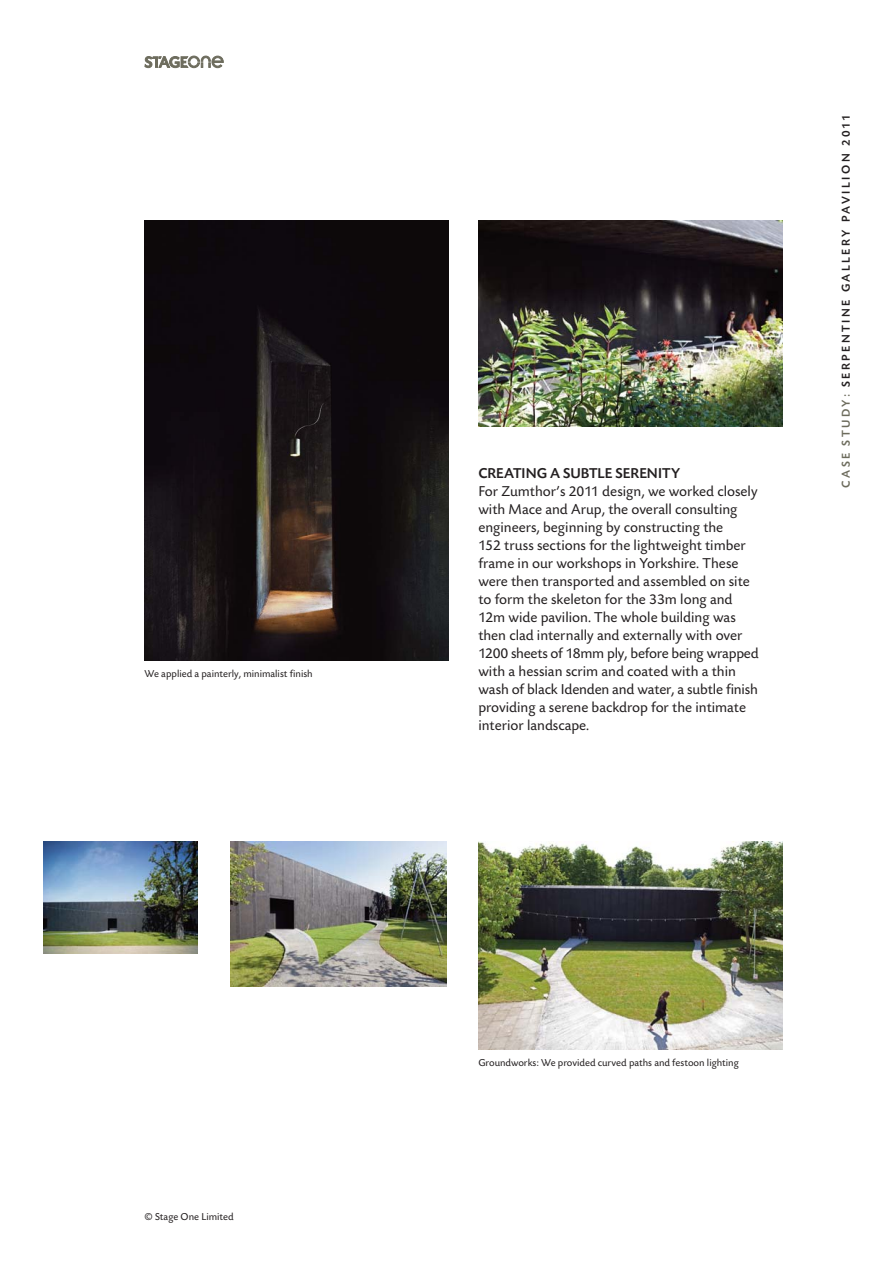
<style>
.page{position:relative;width:893px;height:1263px;background:#fff}
.page>*{position:absolute;margin:0;border:0;box-sizing:border-box;transform-origin:0 0}
.t1{font:15px/18px "Today Sans BEF";color:#231f20}
.t2{font:500 15px "Today Sans BEF";letter-spacing:-.005em;color:#231f20}
.t3{font:500 12px "Today Sans BEF";letter-spacing:.2em;color:#231f20}
.t4{font:10.5px "Today Sans BEF";color:#231f20}
.s1{color:#6d6c5d}
</style>
<div class="page">
<svg style="left:145px;top:56px;width:79px;height:12px"></svg>
<img style="left:145px;top:221px;width:304px;height:440px">
<img style="left:478px;top:221px;width:304px;height:205px">
<img style="left:230px;top:841px;width:216px;height:146px">
<img style="left:478px;top:841px;width:304px;height:208px">
<img style="left:44px;top:841px;width:153px;height:112px">
<p class="t4" style="left:145px;top:670px;width:170px">We applied a painterly, minimalist finish</p>
<p class="t4" style="left:145px;top:1213px;width:90px">© Stage One Limited</p>
<p class="t2" style="left:478px;top:468px;width:203px">CREATING A SUBTLE SERENITY</p>
<p class="t1" style="left:478px;top:484px;width:282px">For Zumthor’s 2011 design, we worked closely with Mace and Arup, the overall consulting engineers, beginning by constructing the<br>152 truss sections for the lightweight timber frame in our workshops in Yorkshire. These were then transported and assembled on site to form the skeleton for the 33m long and 12m wide pavilion. The whole building was then clad internally and externally with over 1200 sheets of 18mm ply, before being wrapped with a hessian scrim and coated with a thin wash of black Idenden and water, a subtle finish providing a serene backdrop for the intimate interior landscape.</p>
<p class="t3" style="left:841px;top:488px;width:376px;rotate:-90deg"><span class="s1">CASE STUDY:</span> SERPENTINE GALLERY PAVILION 2011</p>
<p class="t4" style="left:478px;top:1059px;width:262px">Groundworks: We provided curved paths and festoon lighting</p>
</div>
